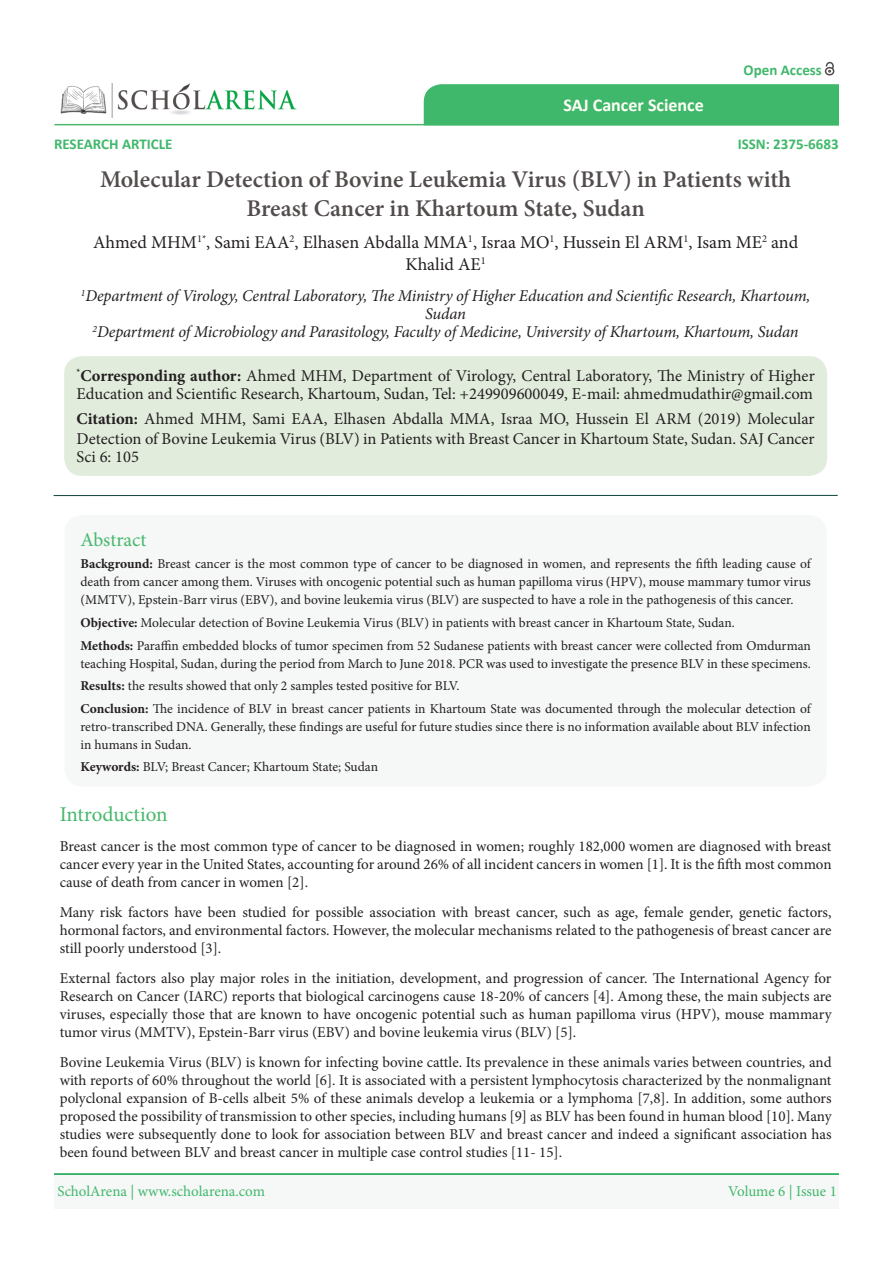
<style>
.page{position:relative;width:893px;height:1263px;background:#fff}
.page>*{position:absolute;margin:0;border:0;box-sizing:border-box;transform-origin:0 0}
.t1{font:600 24px/28.8px "Minion Pro";color:#524c4c;text-align:center}
.t2{font:21px "Minion Pro";color:#45b86b}
.t3{font:19.5px "Minion Pro";color:#45b86b}
.t4{font:18px "Minion Pro";color:#231f20}
.t5{font:700 18px "Calibri";color:#fffff8}
.t6{font:16.5px/18px "Minion Pro";color:#231f20}
.t7{font:italic 16.5px "Minion Pro";letter-spacing:-.015em;color:#231f20}
.t8{font:15px/18px "Minion Pro";color:#231f20;text-align:justify}
.t9{font:15px "Minion Pro";letter-spacing:-.005em;color:#40b86b}
.t10{font:700 15px "Calibri";color:#40b86b}
.t11{font:13.5px/18px "Minion Pro";color:#231f20;text-align:justify}
.t12{font:10.5px "Minion Pro";color:#231f20}
.t13{font:italic 9.6px "Minion Pro";color:#231f20}
.t14{font:700 9.6px "Minion Pro";color:#231f20}
.s1{font-size:18px}
.s2{font-weight:700}
</style>
<div class="page">
<hr style="left:54px;top:495px;width:784px;height:1px;background:#0d433d">
<div style="left:64px;top:356px;width:763px;height:120px;background:#e2ecdd;border-radius:18px"></div>
<img style="left:60px;top:83px;width:237px;height:34px">
<hr style="left:54px;top:124px;width:785px;height:1px;background:#50b66d">
<svg style="left:54px;top:123px;width:121px;height:3px"></svg>
<div style="left:54px;top:1174px;width:785px;height:35px;background:#f6f7f7"></div>
<hr style="left:54px;top:1173px;width:785px;height:2px;background:#0aa345">
<svg style="left:424px;top:61px;width:415px;height:65px"></svg>
<div style="left:65px;top:515px;width:762px;height:271px;background:#f6f7f7;border-radius:18px"></div>
<p class="t10" style="left:54px;top:134px;width:120px">RESEARCH ARTICLE</p>
<p class="t5" style="left:563px;top:94px;width:142px">SAJ Cancer Science</p>
<p class="t10" style="left:744px;top:60px;width:80px">Open Access</p>
<p class="t10" style="left:738px;top:134px;width:103px">ISSN: 2375-6683</p>
<p class="t1" style="left:100px;top:165px;width:693px">Molecular Detection of Bovine Leukemia Virus (BLV) in Patients with<br>Breast Cancer in Khartoum State, Sudan</p>
<p class="t12" style="left:289px;top:232px;width:7px">2</p>
<p class="t12" style="left:197px;top:232px;width:15px"><span class="s1">,</span>*1</p>
<p class="t4" style="left:93px;top:230px;width:105px">Ahmed MHM</p>
<p class="t12" style="left:468px;top:232px;width:7px">1</p>
<p class="t12" style="left:549px;top:232px;width:7px">1</p>
<p class="t12" style="left:684px;top:232px;width:7px">1</p>
<p class="t12" style="left:762px;top:232px;width:7px">2</p>
<p class="t4" style="left:771px;top:230px;width:29px">and</p>
<p class="t12" style="left:481px;top:253px;width:7px">1</p>
<p class="t4" style="left:214px;top:230px;width:549px">Sami EAA , Elhasen Abdalla MMA , Israa MO , Hussein El ARM , Isam ME</p>
<p class="t4" style="left:405px;top:252px;width:77px">Khalid AE</p>
<p class="t13" style="left:81px;top:286px;width:6px">1</p>
<p class="t7" style="left:85px;top:284px;width:727px">Department of Virology, Central Laboratory, The Ministry ofHigher Education and Scientific Research, Khartoum,</p>
<p class="t13" style="left:93px;top:322px;width:6px">2</p>
<p class="t7" style="left:425px;top:302px;width:42px">Sudan</p>
<p class="t7" style="left:97px;top:320px;width:703px">Department ofMicrobiology and Parasitology, Faculty ofMedicine, University ofKhartoum, Khartoum, Sudan</p>
<p class="t14" style="left:77px;top:366px;width:5px">*</p>
<p class="t6" style="left:77px;top:367px;width:740px"><span class="s2">Corresponding author:</span> Ahmed MHM, Department of Virology, Central Laboratory, The Ministry of Higher<br>Education and Scientific Research, Khartoum, Sudan, Tel: +249909600049, -E mail: ahmedmudathir@gmail.com</p>
<p class="t6" style="left:77px;top:409px;width:740px;line-height:19.8px"><span class="s2">Citation:</span> Ahmed MHM, Sami EAA, Elhasen Abdalla MMA, Israa MO, Hussein El ARM (2019) Molecular<br>Detection of Bovine Leukemia Virus (BLV) in Patients with Breast Cancer in Khartoum State, Sudan. SAJ Cancer</p>
<p class="t6" style="left:77px;top:447px;width:64px">Sci 6: 105</p>
<p class="t3" style="left:80px;top:526px;width:68px">Abstract</p>
<p class="t11" style="left:80px;top:555px;width:732px"><span class="s2">Background:</span> Breast cancer is the most common type of cancer to be diagnosed in women, and represents the fifth leading cause of death from cancer among them. Viruses with oncogenic potential such as human papilloma virus (HPV ,) mouse mammary tumor virus (MMTV ,) Epstein-Barr virus (EBV ,) and bovine leukemia virus (BLV) are suspected to have a role in the pathogenesis of this cancer.</p>
<p class="t11" style="left:80px;top:614px;width:656px"><span class="s2">Objective:</span> Molecular detection of Bovine Leukemia Virus (BLV) in patients with breast cancer in Khartoum State, Sudan.</p>
<p class="t11" style="left:80px;top:636px;width:732px"><span class="s2">Methods:</span> Paraffin embedded blocks of tumor specimen from 52 Sudanese patients with breast cancer were collected from Omdurman teaching Hospital, Sudan, during the period from March to June 2018. PCR was used to investigate the presence BLV in these specimens.</p>
<p class="t11" style="left:80px;top:677px;width:381px"><span class="s2">Results:</span> the results showed that only 2 samples tested positive for BLV.</p>
<p class="t11" style="left:80px;top:699px;width:732px"><span class="s2">Conclusion:</span> The incidence of BLV in breast cancer patients in Khartoum State was documented through the molecular detection of retro-transcribed DNA. Generally, these findings are useful for future studies since there is no information available about BLV infection in humans in Sudan.</p>
<p class="t11" style="left:80px;top:758px;width:299px"><span class="s2">Keywords:</span> BLV; Breast Cancer; Khartoum State; Sudan</p>
<p class="t2" style="left:60px;top:800px;width:109px">Introduction</p>
<p class="t8" style="left:60px;top:837px;width:773px">Breast cancer is the most common type of cancer to be diagnosed in women; roughly 182,000 women are diagnosed with breast cancer every year in the United States, accounting for around 26% of all incident cancers in women I t.]1[ is the fifth most common cause of death from cancer in women . [2]</p>
<p class="t8" style="left:60px;top:903px;width:773px">Many risk factors have been studied for possible association with breast cancer, such as age, female gender, genetic factors, hormonal factors, and environmental factors. However, the molecular mechanisms related to the pathogenesis of breast cancer are still poorly understood . [3]</p>
<p class="t8" style="left:60px;top:969px;width:773px">External factors also play major roles in the initiation, development, and progression of cancer. The International Agency for Research on Cancer (IARC) reports that biological carcinogens cause 18-20% of cancers .]4[ Among these, the main subjects are viruses, especially those that are known to have oncogenic potential such as human papilloma virus (HPV ,) mouse mammary tumor virus (MMTV ,) Epstein-Barr virus (EBV) and bovine leukemia virus ( B L V . [5](</p>
<p class="t8" style="left:60px;top:1053px;width:773px">Bovine Leukemia Virus (BLV) is known for infecting bovine cattle. Its prevalence in these animals varies between countries, and with reports of 60% throughout the world I t.]6[ is associated with a persistent lymphocytosis characterized by the nonmalignant polyclonal expansion of -B cells albeit 5% of these animals develop a leukemia or a lymphoma [7,8 .] In addition, some authors proposed the possibility of transmission to other species, including humans 9[ ] as BLV has been found in human blood [10 .] Many studies were subsequently done to look for association between BLV and breast cancer and indeed a significant association has been found between BLV and breast cancer in multiple case control studies ]11- 15 .[</p>
<p class="t9" style="left:57px;top:1181px;width:209px">ScholArena | www.scholarena.com</p>
<p class="t9" style="left:728px;top:1181px;width:110px">Volume 6 | Issue 1</p>
</div>
